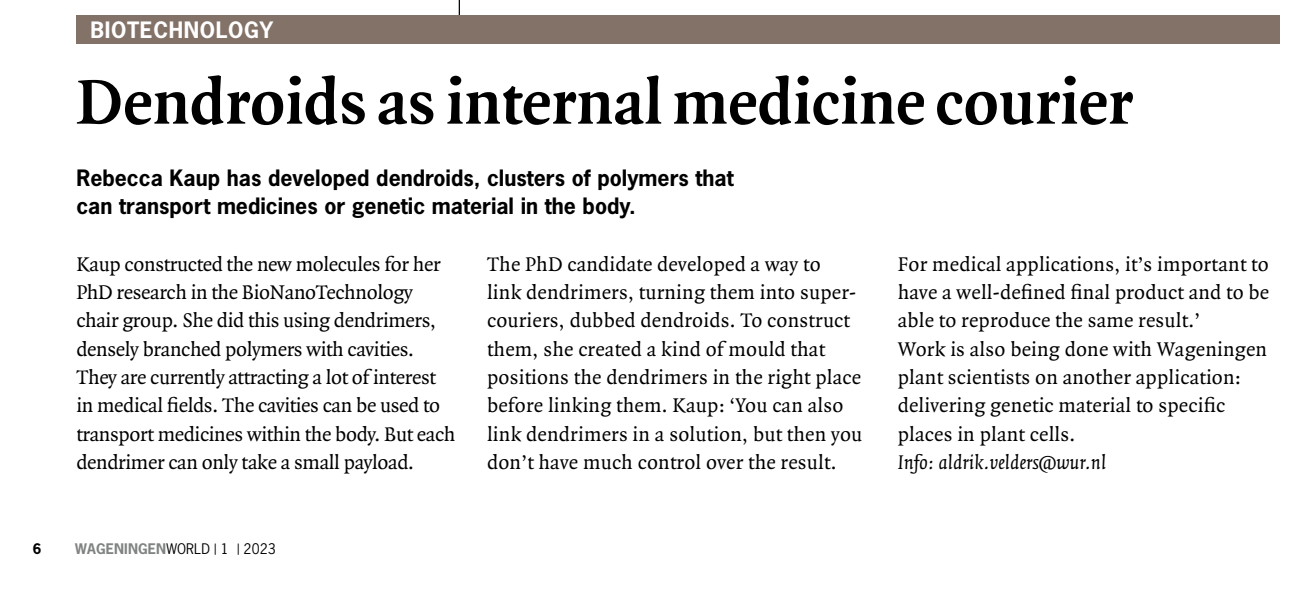
<style>
.page{position:relative;width:1310px;height:611px;background:#fff}
.page>*{position:absolute;margin:0;border:0;box-sizing:border-box;transform-origin:0 0}
.t1{font:700 67.5px "Quadraat OT";color:#000}
.t2{font:21.25px/28.2px "Quadraat OT";letter-spacing:.01em;color:#000}
.t3{font:21.25px/28.2px "Quadraat OT";letter-spacing:-.015em;color:#000}
.t4{font:700 21.25px/28.2px "News Gothic Std";color:#000}
.t5{font:italic 21.25px "Quadraat OT";color:#000}
.t6{font:700 21.25px "News Gothic Std";letter-spacing:.03em;color:#fff}
.t7{font:700 13.75px "News Gothic Std";letter-spacing:.01em;color:#818383}
.t8{font:700 13.75px "News Gothic Std";color:#000}
.s1{font-weight:400;color:#000}
</style>
<div class="page">
<svg style="left:459px;top:0;width:1px;height:16px"></svg>
<div style="left:76px;top:16px;width:1204px;height:28px;background:#837267"></div>
<p class="t6" style="left:91px;top:16px;width:184px">BIOTECHNOLOGY</p>
<h1 class="t1" style="left:76px;top:63px;width:1058px">Dendroids as internal medicine courier</h1>
<p class="t4" style="left:76px;top:163px;width:659px">Rebecca Kaup has developed dendroids, clusters of polymers that can transport medicines or genetic material in the body.</p>
<p class="t3" style="left:76px;top:250px;width:381px">Kaup constructed the new molecules for her PhD research in the BioNanoTechnology chair group. She did this using dendrimers, densely branched polymers with cavities.<br>They are currently attracting a lot of interest in medical fields. The cavities can be used to transport medicines within the body. But each dendrimer can only take a small payload.</p>
<p class="t2" style="left:487px;top:250px;width:377px">The PhD candidate developed a way to<br>link dendrimers, turning them into super&shy;couriers, dubbed dendroids. To construct them, she created a kind of mould that positions the dendrimers in the right place before linking them. Kaup: ‘You can also link dendrimers in a solution, but then you don’t have much control over the result.</p>
<p class="t2" style="left:898px;top:250px;width:373px">For medical applications, it’s important to have a well-defined final product and to be able to reproduce the same result.’<br>Work is also being done with Wageningen plant scientists on another application: delivering genetic material to specific places in plant cells.</p>
<p class="t5" style="left:898px;top:451px;width:210px">Info: aldrik.velders@wur.nl</p>
<p class="t8" style="left:33px;top:540px;width:10px">6</p>
<p class="t7" style="left:75px;top:540px;width:202px">WAGENINGEN<span class="s1">WORLD</span> <sup>|</sup> <span class="s1">1</span> <sup>|</sup> <span class="s1">2023</span></p>
</div>
